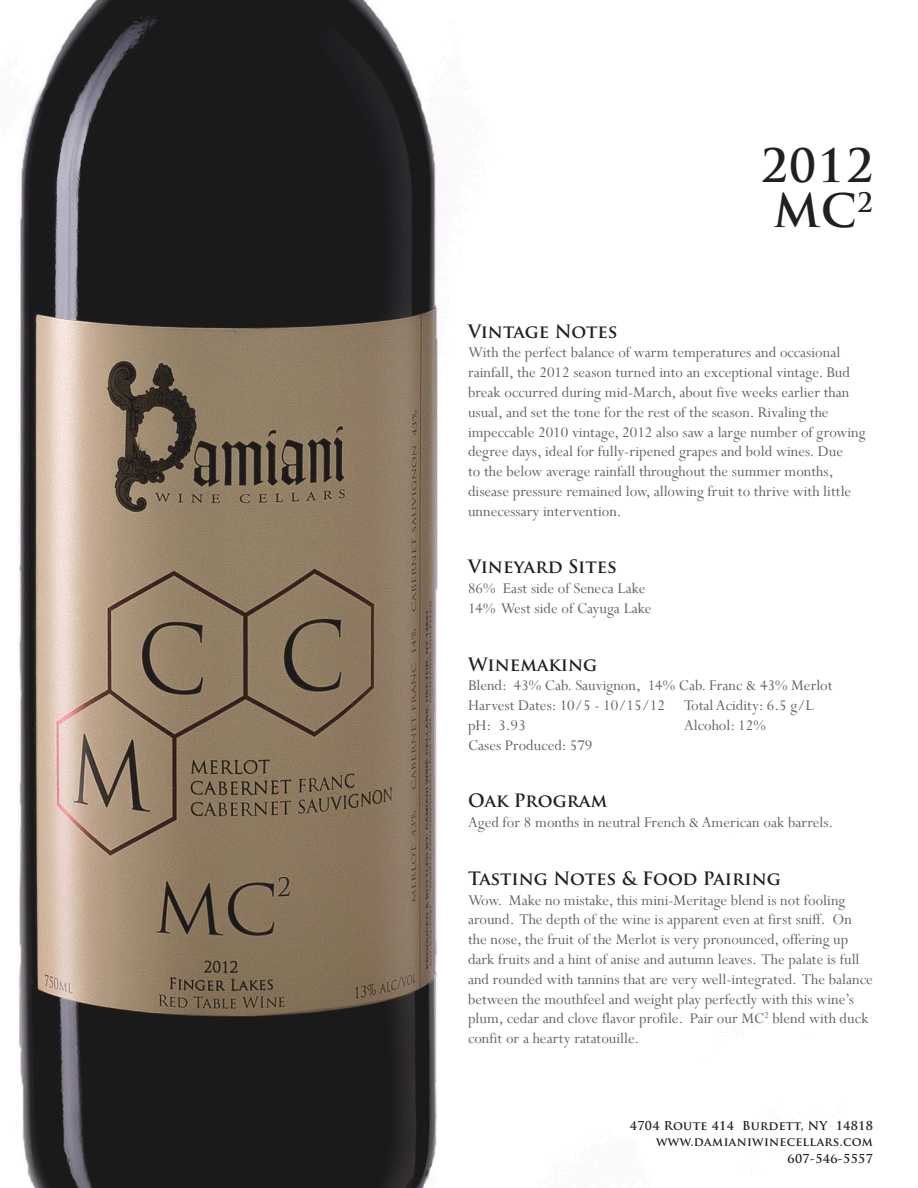
<style>
.page{position:relative;width:918px;height:1188px;background:#fff}
.page>*{position:absolute;margin:0;border:0;box-sizing:border-box;transform-origin:0 0}
.t1{font:700 45px "Trajan Pro";letter-spacing:.03em;color:#231f20}
.t2{font:700 18px "Trajan Pro";color:#231f20}
.t3{font:16.5px/19.8px "Perpetua";color:#636366}
.t4{font:700 12px/16.5px "Trajan Pro";letter-spacing:.025em;color:#231f20;text-align:right}
</style>
<div class="page">
<img style="left:18px;top:0;width:436px;height:1188px">
<p class="t1" style="left:761px;top:138px;width:114px">2012</p>
<p class="t1" style="left:774px;top:183px;width:101px">MC<sup>2</sup></p>
<p class="t2" style="left:468px;top:320px;width:151px">Vintage Notes</p>
<p class="t3" style="left:468px;top:342px;width:399px">With the perfect balance of warm temperatures and occasional rainfall, the 2012 season turned into an exceptional vintage. Bud break occurred during mid-March, about five weeks earlier than usual, and set the tone for the rest of the season. Rivaling the impeccable 2010 vintage, 2012 also saw a large number of growing degree days, ideal for fully-ripened grapes and bold wines. Due<br>to the below average rainfall throughout the summer months, disease pressure remained low, allowing fruit to thrive with little unnecessary intervention.</p>
<p class="t2" style="left:468px;top:556px;width:150px">Vineyard Sites</p>
<p class="t3" style="left:468px;top:578px;width:179px">86% East side of Seneca Lake</p>
<p class="t3" style="left:468px;top:598px;width:185px">14% West side of Cayuga Lake</p>
<p class="t2" style="left:468px;top:653px;width:131px">Winemaking</p>
<p class="t3" style="left:468px;top:675px;width:366px">Blend: 43% Cab. Sauvignon, 14% Cab. Franc &amp; 43% Merlot</p>
<p class="t3" style="left:468px;top:695px;width:347px">Harvest Dates: 10/5 - 10/15/12 Total Acidity: 6.5 g/L pH: 3.93</p>
<p class="t3" style="left:684px;top:715px;width:83px">Alcohol: 12%</p>
<p class="t3" style="left:468px;top:735px;width:126px">Cases Produced: 579</p>
<p class="t2" style="left:468px;top:790px;width:141px">Oak Program</p>
<p class="t3" style="left:468px;top:812px;width:367px">Aged for 8 months in neutral French &amp; American oak barrels.</p>
<p class="t2" style="left:468px;top:867px;width:314px">Tasting Notes &amp; Food Pairing</p>
<p class="t3" style="left:468px;top:890px;width:406px">Wow. Make no mistake, this mini-Meritage blend is not fooling around. The depth of the wine is apparent even at first sniff. On the nose, the fruit of the Merlot is very pronounced, offering up dark fruits and a hint of anise and autumn leaves. The palate is full and rounded with tannins that are very well-integrated. The balance between the mouthfeel and weight play perfectly with this wine’s plum, cedar and clove flavor profile. Pair our MC<sup>2</sup> blend with duck confit or a hearty ratatouille.</p>
<p class="t4" style="left:630px;top:1117px;width:245px">4704 Route 414 Burdett, NY 14818 www.damianiwinecellars.com<br>607-546-5557</p>
</div>
